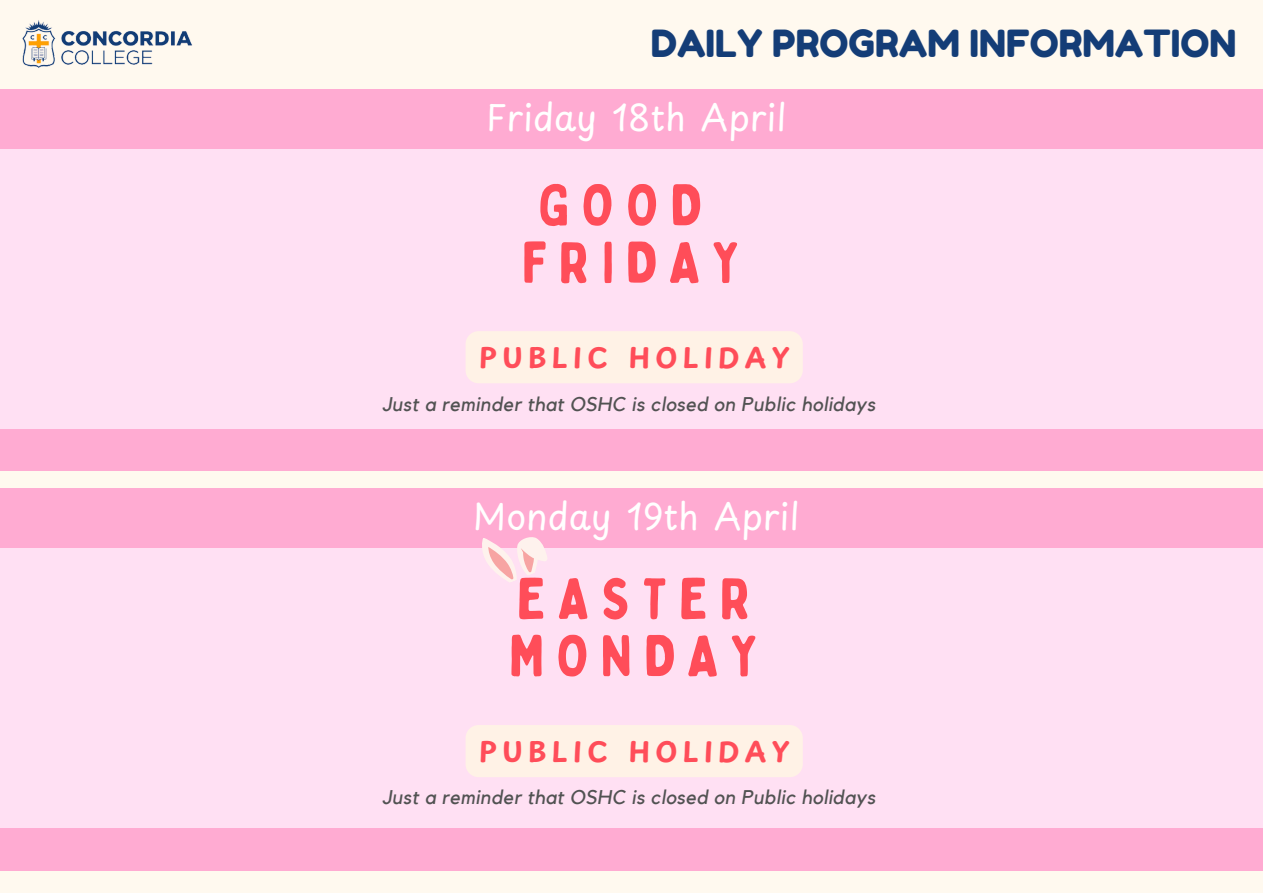
<style>
.page{position:relative;width:1263px;height:893px;background:#fff9ef}
.page>*{position:absolute;margin:0;border:0;box-sizing:border-box;transform-origin:0 0}
.t1{font:58.05px/57.4px "Bobby Jones Soft";letter-spacing:.2em;color:#ff4d59}
.t2{font:37.42px "Fredoka One";color:#143d77}
.t3{font:35.7px "Playpen Sans";color:#fff}
.t4{font:700 27.08px "Playpen Sans";letter-spacing:.2em;color:#ff4d59}
.t5{font:italic 19.73px "Kollektif";letter-spacing:.02em;color:#515252}
</style>
<div class="page">
<div style="left:0;top:89px;width:1263px;height:382px;background:#ffe0f3"></div>
<div style="left:0;top:89px;width:1263px;height:60px;background:#ffabd2"></div>
<div style="left:0;top:429px;width:1263px;height:42px;background:#ffabd2"></div>
<img style="left:22px;top:20px;width:170px;height:48px">
<div style="left:0;top:488px;width:1263px;height:382px;background:#ffe0f3"></div>
<div style="left:0;top:488px;width:1263px;height:60px;background:#ffabd2"></div>
<div style="left:0;top:828px;width:1263px;height:42px;background:#ffabd2"></div>
<div style="left:465px;top:331px;width:338px;height:52px;background:#fff2e6;border-radius:13px"></div>
<div style="left:465px;top:725px;width:338px;height:52px;background:#fff2e6;border-radius:13px"></div>
<svg style="left:482px;top:537px;width:65px;height:45px"></svg>
<h3 class="t2" style="left:651px;top:21px;width:587px">DAILY PROGRAM INFORMATION</h3>
<p class="t3" style="left:486px;top:90px;width:302px">Friday 18th April</p>
<h4 class="t1" style="left:522px;top:178px;width:220px">GOOD<br>FRIDAY</h4>
<h1 class="t4" style="left:479px;top:337px;width:312px">PUBLIC HOLIDAY</h1>
<p class="t5" style="left:382px;top:394px;width:495px">Just a reminder that OSHC is closed on Public holidays</p>
<h2 class="t3" style="left:473px;top:488px;width:328px">Monday 19th April</h2>
<p class="t1" style="left:509px;top:571px;width:252px">EASTER<br>MONDAY</p>
<h3 class="t4" style="left:479px;top:730px;width:312px">PUBLIC HOLIDAY</h3>
<h1 class="t5" style="left:382px;top:788px;width:495px">Just a reminder that OSHC is closed on Public holidays</h1>
</div>
